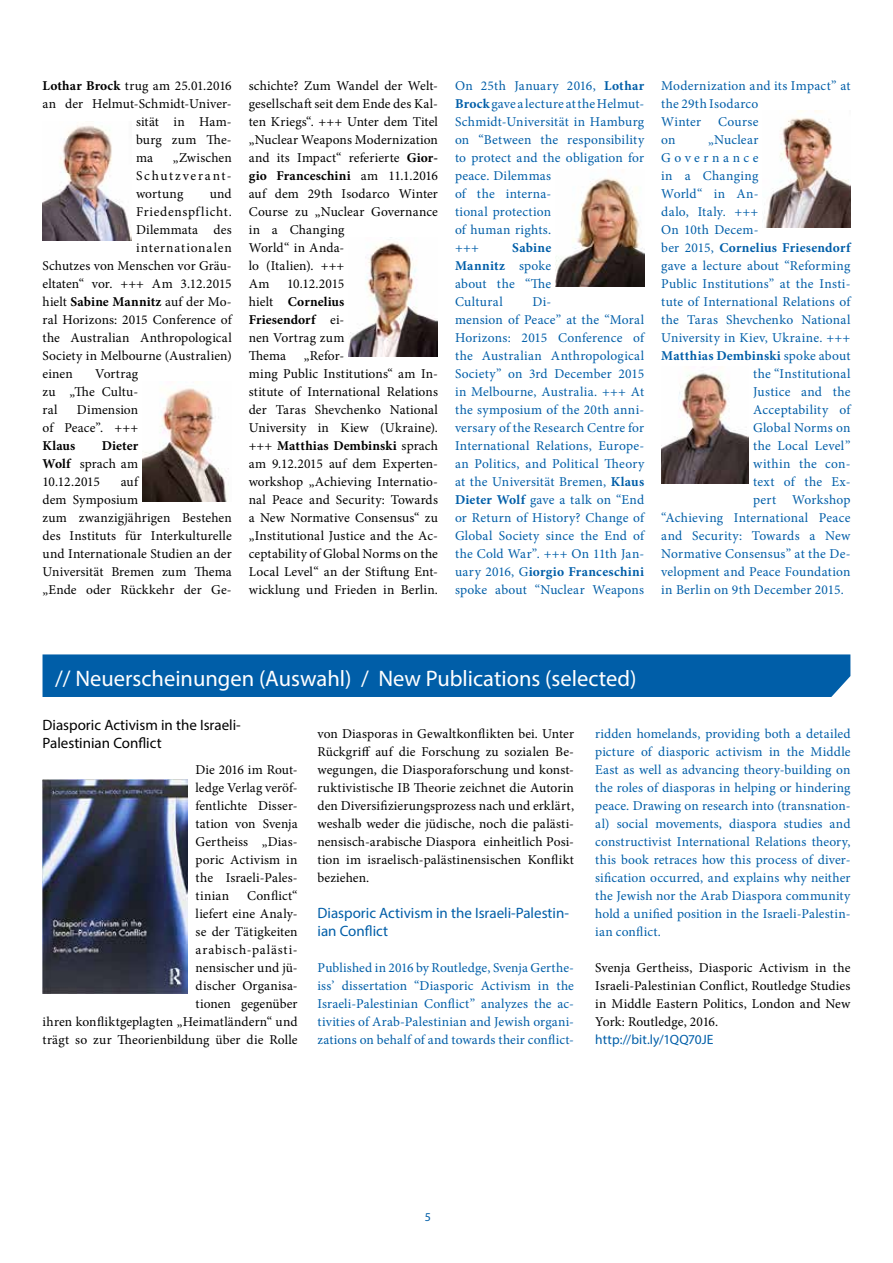
<style>
.page{position:relative;width:893px;height:1263px;background:#fff}
.page>*{position:absolute;margin:0;border:0;box-sizing:border-box;transform-origin:0 0}
.KapitelÜS{font:22.5px "Myriad Pro";color:#fff}
.ÜS_englisch{font:15px/18px "Myriad Pro";color:#005ea8}
.ÜS{font:15px/18px "Myriad Pro";color:#000}
.Fließtext{font:13.5px/18px "Minion Pro";letter-spacing:.01em;color:#000;text-align:justify}
.Fließtext-2{font:13.5px/18px "Minion Pro";letter-spacing:.015em;color:#005ea8}
.Fließtext_englisch{font:13.5px/18px "Minion Pro";letter-spacing:.01em;color:#005ea8;text-align:justify}
.Fließtext-3{font:700 13.5px "Minion Pro";letter-spacing:.02em;color:#005ea8}
.Fließtext_englisch-2{font:13.5px "Myriad Pro";letter-spacing:.005em;color:#005ea8}
.Fließtext-4{font:13.5px "Minion Pro";letter-spacing:.05em;color:#000}
.Fließtext-5{font:13.5px "Minion Pro";letter-spacing:.06em;color:#000}
.Fließtext-6{font:13.5px "Minion Pro";letter-spacing:.255em;color:#005ea8}
.t1{font:12px "Myriad Pro";color:#005ea8}
.s1{font-weight:700}
.s2{font-weight:400}
</style>
<div class="page">
<img style="left:142px;top:388px;width:87px;height:113px">
<img style="left:43px;top:125px;width:89px;height:116px">
<img style="left:349px;top:237px;width:89px;height:119px">
<img style="left:555px;top:178px;width:89px;height:108px">
<img style="left:661px;top:373px;width:88px;height:111px">
<img style="left:765px;top:111px;width:85px;height:117px">
<div style="left:43px;top:654px;width:807px;height:43px;background:#005ea8"></div>
<img style="left:43px;top:780px;width:144px;height:213px">
<p class="Fließtext" style="left:43px;top:77px;width:191px"><span class="s1">Lothar Brock</span> trug am 25.01.2016</p>
<p class="Fließtext" style="left:43px;top:95px;width:191px">an der Helmut-Schmidt-Univer-</p>
<p class="Fließtext" style="left:136px;top:113px;width:97px">sität in Ham-</p>
<p class="Fließtext" style="left:136px;top:131px;width:97px">burg zum The-</p>
<p class="Fließtext" style="left:136px;top:149px;width:19px">ma</p>
<p class="Fließtext" style="left:136px;top:149px;width:97px;text-indent:37px">„Zwischen Schutzverant&shy;wortung</p>
<p class="Fließtext" style="left:210px;top:185px;width:24px">und</p>
<p class="Fließtext-4" style="left:136px;top:203px;width:97px">Friedenspflicht.</p>
<p class="Fließtext" style="left:136px;top:221px;width:97px">Dilemmata des</p>
<p class="Fließtext-5" style="left:136px;top:239px;width:97px">internationalen</p>
<p class="Fließtext" style="left:43px;top:257px;width:191px">Schutzes von Menschen vor Gräu-</p>
<p class="Fließtext" style="left:43px;top:275px;width:191px">eltaten“ vor. +++ Am 3.12.2015</p>
<p class="Fließtext" style="left:43px;top:293px;width:191px">hielt <span class="s1">Sabine Mannitz</span> auf der Mo-</p>
<p class="Fließtext" style="left:43px;top:311px;width:191px">ral Horizons: 2015 Conference of</p>
<p class="Fließtext" style="left:43px;top:329px;width:191px">the Australian Anthropological</p>
<p class="Fließtext" style="left:43px;top:347px;width:191px">Society in Melbourne (Australien)</p>
<p class="Fließtext" style="left:43px;top:365px;width:32px">einen</p>
<p class="Fließtext" style="left:43px;top:365px;width:97px;text-indent:53px">Vortrag zu „The Cultu&shy;ral</p>
<p class="Fließtext" style="left:43px;top:401px;width:97px;text-indent:34px">Dimension of Peace”. +++ <span class="s1">Klaus</span></p>
<p class="Fließtext" style="left:43px;top:437px;width:97px;text-indent:59px"><span class="s1">Dieter Wolf</span> sprach am 10.12.2015</p>
<p class="Fließtext" style="left:43px;top:473px;width:191px;text-align:left;text-indent:78px">auf<br>dem Symposium<br>zum zwanzigjährigen Bestehen des Instituts für Interkulturelle und Internationale Studien an der<br>Universität Bremen zum Thema „Ende oder Rückkehr der Ge-</p>
<p class="Fließtext" style="left:249px;top:77px;width:191px;text-align:left">schichte? Zum Wandel der Welt&shy;gesellschaft seit dem Ende des Kal&shy;ten Kriegs“. +++ Unter dem Titel „Nuclear Weapons Modernization and its Impact“ referierte <span class="s1">Gior&shy;gio Franceschini</span> am 11.1.2016 auf dem 29th Isodarco Winter<br>Course zu „Nuclear Governance in a Changing<br>World“ in Anda-<br>lo (Italien). +++<br>Am</p>
<p class="Fließtext" style="left:249px;top:275px;width:97px;text-indent:38px">10.12.2015 hielt <span class="s1">Cornelius Friesendorf</span> ei&shy;nen Vortrag zum Thema</p>
<p class="Fließtext" style="left:249px;top:347px;width:191px;text-align:left;text-indent:55px">„Refor-<br>ming Public Institutions“ am In&shy;stitute of International Relations der Taras Shevchenko National<br>University in Kiew (Ukraine). +++ <span class="s1">Matthias Dembinski</span> sprach am 9.12.2015 auf dem Experten&shy;workshop „Achieving Internatio&shy;nal Peace and Security: Towards a New Normative Consensus“ zu „Institutional Justice and the Ac&shy;ceptability of Global Norms on the<br>Local Level“ an der Stiftung Ent&shy;wicklung und Frieden in Berlin.</p>
<p class="Fließtext-2" style="left:455px;top:77px;width:191px">On 25th January 2016, <span class="s1">Lothar<br>Brock</span> gave a lecture at the Helmut-<br>Schmidt-Universität in Hamburg on “Between the responsibility to protect and the obligation for peace. Dilemmas<br>of the interna-<br>tional protection<br>of human rights.<br>+++</p>
<p class="Fließtext-2" style="left:455px;top:239px;width:98px;text-align:justify;text-indent:57px"><span class="s1">Sabine Mannitz</span> spoke about the “The Cultural</p>
<p class="Fließtext-2" style="left:455px;top:293px;width:191px;text-indent:78px">Di-<br>mension of Peace” at the “Moral<br>Horizons: 2015 Conference of the Australian Anthropological<br>Society” on 3rd December 2015 in Melbourne, Australia. +++ At the symposium of the 20th anni&shy;versary of the Research Centre for<br>International Relations, Europe&shy;an Politics, and Political Theory at the Universität Bremen, <span class="s1">Klaus<br>Dieter Wolf</span> gave a talk on “End or Return of History? Change of<br>Global Society since the End of the Cold War”. +++ On 11th Jan&shy;uary 2016, G<span class="s1">iorgio Franceschini </span>spoke about “Nuclear Weapons</p>
<p class="Fließtext-2" style="left:661px;top:77px;width:191px">Modernization and its Impact” at the 29th Isodarco<br>Winter</p>
<p class="Fließtext-2" style="left:718px;top:113px;width:42px">Course</p>
<p class="Fließtext-2" style="left:661px;top:131px;width:16px">on</p>
<p class="Fließtext-2" style="left:708px;top:131px;width:52px">„Nuclear</p>
<p class="Fließtext-6" style="left:661px;top:149px;width:99px">Governance</p>
<p class="Fließtext-2" style="left:661px;top:167px;width:99px">in a Changing</p>
<p class="Fließtext-2" style="left:661px;top:185px;width:99px">World“ in An-</p>
<p class="Fließtext-2" style="left:661px;top:203px;width:99px">dalo, Italy. +++</p>
<p class="Fließtext-2" style="left:661px;top:221px;width:99px">On 10th Decem-</p>
<p class="Fließtext-3" style="left:661px;top:238px;width:191px"><span class="s2">ber 2015,</span> Cornelius Friesendorf</p>
<p class="Fließtext-2" style="left:661px;top:257px;width:191px">gave a lecture about “Reforming</p>
<p class="Fließtext-2" style="left:661px;top:275px;width:191px">Public Institutions” at the Insti-</p>
<p class="Fließtext-2" style="left:661px;top:293px;width:191px">tute of International Relations of</p>
<p class="Fließtext-2" style="left:661px;top:311px;width:191px">the Taras Shevchenko National</p>
<p class="Fließtext-2" style="left:661px;top:329px;width:191px">University in Kiev, Ukraine. +++</p>
<p class="Fließtext-3" style="left:661px;top:346px;width:191px">Matthias Dembinski <span class="s2">spoke about</span></p>
<p class="Fließtext-2" style="left:753px;top:365px;width:99px">the “Institutional</p>
<p class="Fließtext-2" style="left:753px;top:383px;width:99px">Justice and the</p>
<p class="Fließtext-2" style="left:753px;top:401px;width:99px">Acceptability of</p>
<p class="Fließtext-2" style="left:753px;top:419px;width:99px">Global Norms on</p>
<p class="Fließtext-2" style="left:753px;top:437px;width:99px">the Local Level”</p>
<p class="Fließtext-2" style="left:753px;top:455px;width:99px">within the con-</p>
<p class="Fließtext-2" style="left:753px;top:473px;width:99px">text of the Ex-</p>
<p class="Fließtext-2" style="left:753px;top:491px;width:99px">pert Workshop</p>
<p class="Fließtext-2" style="left:661px;top:509px;width:191px">“Achieving International Peace</p>
<p class="Fließtext-2" style="left:661px;top:527px;width:191px">and Security: Towards a New</p>
<p class="Fließtext-2" style="left:661px;top:545px;width:191px">Normative Consensus” at the De-</p>
<p class="Fließtext-2" style="left:661px;top:563px;width:191px">velopment and Peace Foundation</p>
<p class="Fließtext-2" style="left:661px;top:581px;width:184px">in Berlin on 9th December 2015.</p>
<p class="KapitelÜS" style="left:55px;top:664px;width:583px">// Neuerscheinungen (Auswahl) / New Publications (selected)</p>
<p class="ÜS" style="left:43px;top:715px;width:200px">Diasporic Activism in the Israeli-<br>Palestinian Conflict</p>
<p class="Fließtext" style="left:196px;top:761px;width:104px">Die 2016 im Rout&shy;ledge Verlag veröf&shy;fentlichte Disser&shy;tation von Svenja Gertheiss „Dias&shy;poric Activism in the Israeli-Pales&shy;tinian</p>
<p class="Fließtext" style="left:317px;top:725px;width:258px">von Diasporas in Gewaltkonflikten bei. Unter Rückgriff auf die Forschung zu sozialen Be&shy;wegungen, die Diasporaforschung und konst&shy;ruktivistische IB Theorie zeichnet die Autorin den Diversifizierungsprozess nach und erklärt, weshalb weder die jüdische, noch die palästi&shy;nensisch-arabische Diaspora einheitlich Posi&shy;tion im israelisch-palästinensischen Konflikt beziehen.</p>
<p class="ÜS_englisch" style="left:317px;top:904px;width:253px">Diasporic Activism in the Israeli-Palestin&shy;ian Conflict</p>
<p class="Fließtext_englisch" style="left:317px;top:959px;width:258px">Published in 2016 by Routledge, Svenja Gerthe&shy;iss’ dissertation “Diasporic Activism in the Israeli-Palestinian Conflict” analyzes the ac&shy;tivities of Arab-Palestinian and Jewish organi&shy;zations on behalf of and towards their conflict-</p>
<p class="Fließtext_englisch" style="left:595px;top:725px;width:257px">ridden homelands, providing both a detailed picture of diasporic activism in the Middle East as well as advancing theory-building on the roles of diasporas in helping or hindering peace. Drawing on research into (transnation&shy;al) social movements, diaspora studies and constructivist International Relations theory, this book retraces how this process of diver&shy;sification occurred, and explains why neither the Jewish nor the Arab Diaspora community hold a unified position in the Israeli-Palestin&shy;ian conflict.</p>
<p class="Fließtext" style="left:595px;top:959px;width:257px">Svenja Gertheiss, Diasporic Activism in the Israeli-Palestinian Conflict, Routledge Studies in Middle Eastern Politics, London and New York: Routledge, 2016.</p>
<p class="Fließtext_englisch-2" style="left:595px;top:1031px;width:120px">http://bit.ly/1QQ70JE</p>
<p class="Fließtext" style="left:43px;top:887px;width:257px;text-align:right">Conflict“<br>liefert eine Analy-<br>se der Tätigkeiten<br>arabisch-palästi-<br>nensischer und jü-<br>discher Organisa-<br>tionen gegenüber<br>ihren konfliktgeplagten „Heimatländern“ und trägt so zur Theorienbildung über die Rolle</p>
<p class="t1" style="left:425px;top:1209px;width:8px">5</p>
</div>
